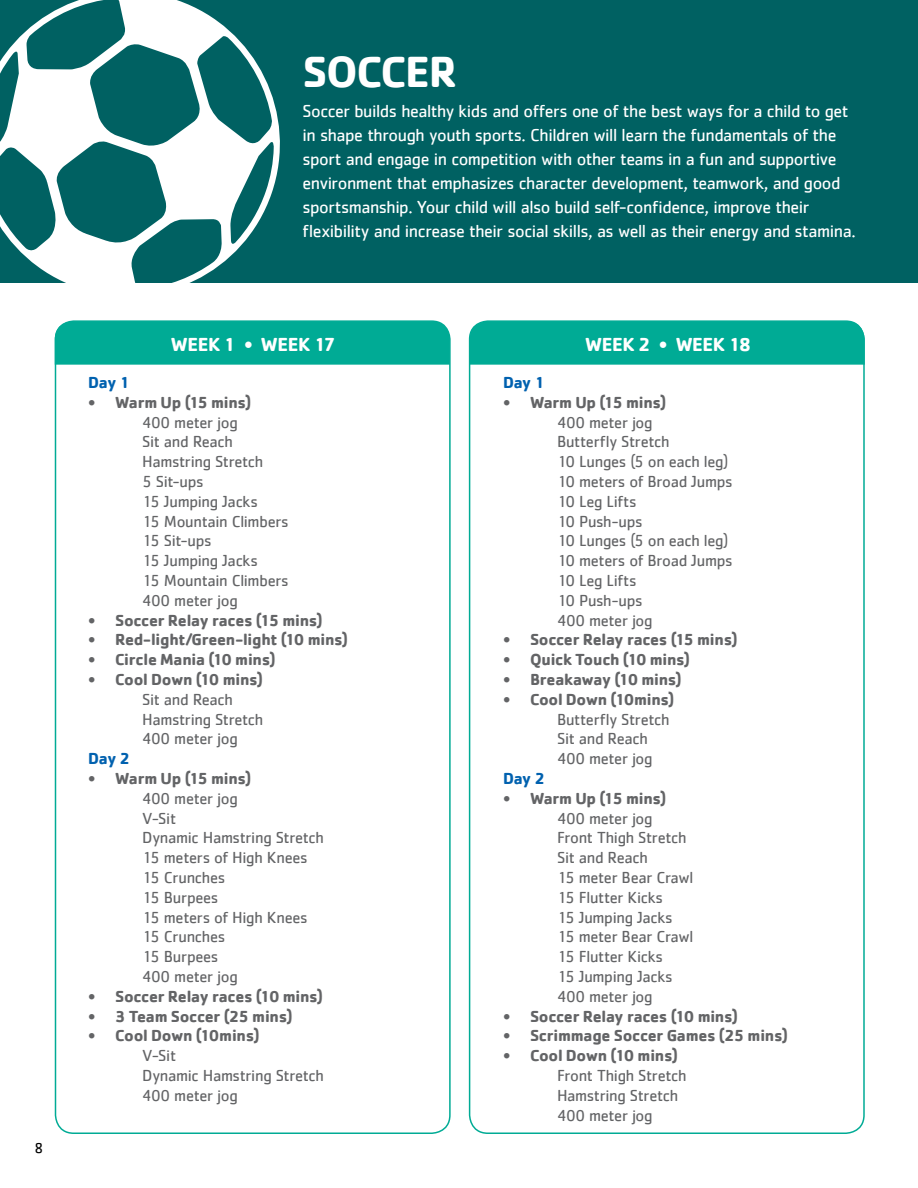
<style>
.page{position:relative;width:918px;height:1188px;background:#fff}
.page>*{position:absolute;margin:0;border:0;box-sizing:border-box;transform-origin:0 0}
.t1{font:700 45px "Cachet";letter-spacing:-.03em;color:#fff}
.t2{font:700 19.5px "Cachet";letter-spacing:-.02em;color:#fff}
.t3{font:18px/24px "Cachet";letter-spacing:-.025em;color:#fff}
.t4{font:16.5px/19.8px "Cachet";letter-spacing:-.02em;color:#636466}
.t5{font:700 16.5px "Cachet";letter-spacing:-.015em;color:#636466}
.t6{font:700 16.5px "Cachet";letter-spacing:-.02em;color:#0061af}
.t7{font:15px "Cachet";color:#000}
</style>
<div class="page">
<div style="left:0;top:0;width:918px;height:282px;background:#006162"></div>
<svg style="left:0;top:0;width:299px;height:283px"></svg>
<div style="left:55px;top:321px;width:395px;height:44px;background:#00ab95"></div>
<div style="left:470px;top:321px;width:395px;height:44px;background:#00ab95"></div>
<p class="t7" style="left:35px;top:1139px;width:10px">8</p>
<h1 class="t1" style="left:302px;top:43px;width:156px">SOCCER</h1>
<p class="t3" style="left:302px;top:99px;width:555px">Soccer builds healthy kids and offers one of the best ways for a child to get in shape through youth sports. Children will learn the fundamentals of the sport and engage in competition with other teams in a fun and supportive environment that emphasizes character development, teamwork, and good sportsmanship. Your child will also build self-confidence, improve their flexibility and increase their social skills, as well as their energy and stamina.</p>
<p class="t2" style="left:171px;top:331px;width:167px">WEEK 1 • WEEK 17</p>
<p class="t2" style="left:585px;top:331px;width:168px">WEEK 2 • WEEK 18</p>
<p class="t6" style="left:88px;top:372px;width:43px">Day 1</p>
<p class="t5" style="left:88px;top:392px;width:165px">• Warm Up (15 mins)</p>
<p class="t4" style="left:142px;top:412px;width:148px">400 meter jog<br>Sit and Reach<br>Hamstring Stretch<br>5 Sit-ups<br>15 Jumping Jacks<br>15 Mountain Climbers<br>15 Sit-ups<br>15 Jumping Jacks<br>15 Mountain Climbers<br>400 meter jog</p>
<p class="t5" style="left:88px;top:609px;width:236px">• Soccer Relay races (15 mins)</p>
<p class="t5" style="left:88px;top:629px;width:261px">• Red-light/Green-light (10 mins)</p>
<p class="t5" style="left:88px;top:649px;width:189px">• Circle Mania (10 mins)</p>
<p class="t5" style="left:88px;top:669px;width:176px">• Cool Down (10 mins)</p>
<p class="t4" style="left:142px;top:689px;width:123px">Sit and Reach<br>Hamstring Stretch<br>400 meter jog</p>
<p class="t6" style="left:88px;top:748px;width:44px">Day 2</p>
<p class="t5" style="left:88px;top:768px;width:165px">• Warm Up (15 mins)</p>
<p class="t4" style="left:142px;top:788px;width:183px">400 meter jog<br>V-Sit<br>Dynamic Hamstring Stretch<br>15 meters of High Knees<br>15 Crunches<br>15 Burpees<br>15 meters of High Knees<br>15 Crunches<br>15 Burpees<br>400 meter jog</p>
<p class="t5" style="left:88px;top:986px;width:236px">• Soccer Relay races (10 mins)</p>
<p class="t5" style="left:88px;top:1005px;width:206px">• 3 Team Soccer (25 mins)</p>
<p class="t5" style="left:88px;top:1025px;width:173px">• Cool Down (10mins)</p>
<p class="t4" style="left:142px;top:1045px;width:183px">V-Sit<br>Dynamic Hamstring Stretch<br>400 meter jog</p>
<p class="t6" style="left:503px;top:372px;width:43px">Day 1</p>
<p class="t5" style="left:503px;top:392px;width:165px">• Warm Up (15 mins)</p>
<p class="t4" style="left:557px;top:412px;width:177px">400 meter jog<br>Butterfly Stretch<br>10 Lunges (5 on each leg)<br>10 meters of Broad Jumps<br>10 Leg Lifts<br>10 Push-ups<br>10 Lunges (5 on each leg)<br>10 meters of Broad Jumps<br>10 Leg Lifts<br>10 Push-ups<br>400 meter jog</p>
<p class="t5" style="left:503px;top:629px;width:236px">• Soccer Relay races (15 mins)</p>
<p class="t5" style="left:503px;top:649px;width:189px">• Quick Touch (10 mins)</p>
<p class="t5" style="left:503px;top:669px;width:180px">• Breakaway (10 mins)</p>
<p class="t5" style="left:503px;top:689px;width:173px">• Cool Down (10mins)</p>
<p class="t4" style="left:557px;top:709px;width:114px">Butterfly Stretch<br>Sit and Reach<br>400 meter jog</p>
<p class="t6" style="left:503px;top:768px;width:44px">Day 2</p>
<p class="t5" style="left:503px;top:788px;width:165px">• Warm Up (15 mins)</p>
<p class="t4" style="left:557px;top:808px;width:138px">400 meter jog<br>Front Thigh Stretch<br>Sit and Reach<br>15 meter Bear Crawl<br>15 Flutter Kicks<br>15 Jumping Jacks<br>15 meter Bear Crawl<br>15 Flutter Kicks<br>15 Jumping Jacks<br>400 meter jog</p>
<p class="t5" style="left:503px;top:1005px;width:236px">• Soccer Relay races (10 mins)</p>
<p class="t5" style="left:503px;top:1025px;width:286px">• Scrimmage Soccer Games (25 mins)</p>
<p class="t5" style="left:503px;top:1045px;width:176px">• Cool Down (10 mins)</p>
<p class="t4" style="left:557px;top:1065px;width:131px">Front Thigh Stretch<br>Hamstring Stretch<br>400 meter jog</p>
</div>
